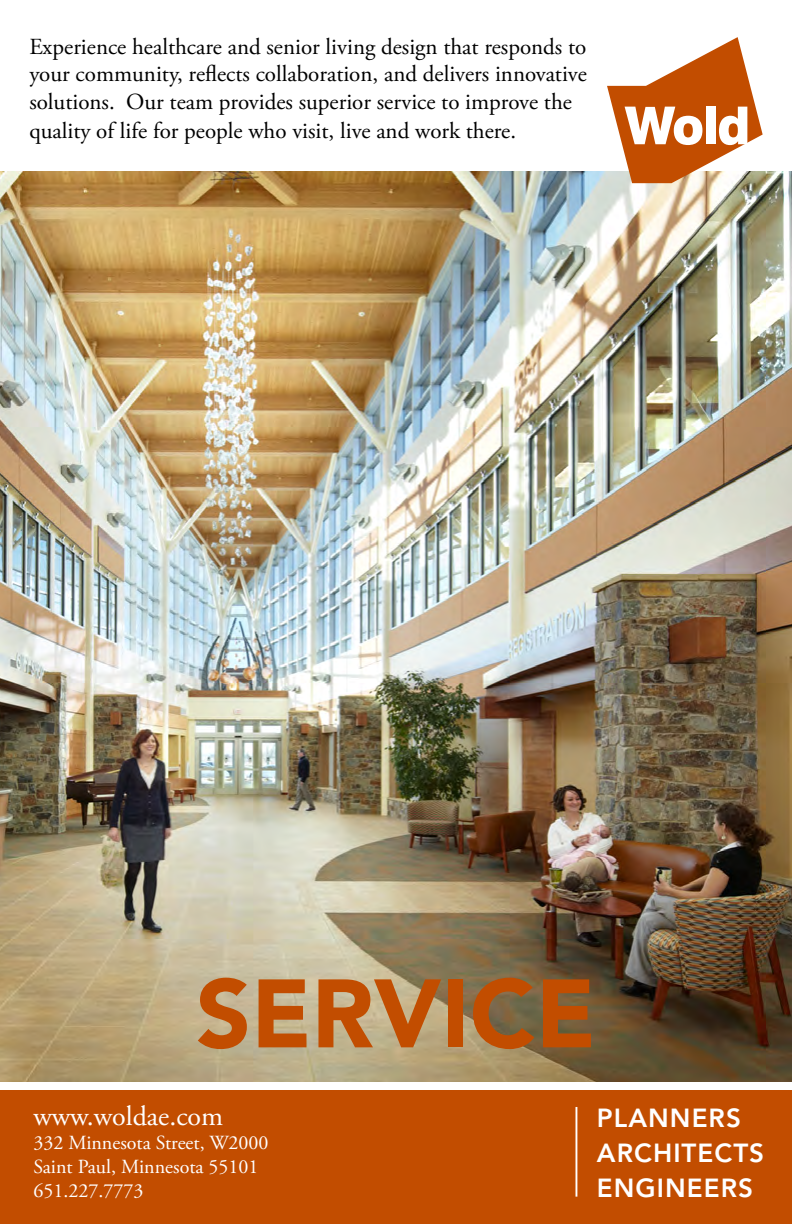
<style>
.page{position:relative;width:792px;height:1224px;background:#fff}
.page>*{position:absolute;margin:0;border:0;box-sizing:border-box;transform-origin:0 0}
.t1{font:900 96px "Avenir LT Pro";color:#c24d00}
.t2{font:28px "Adobe Garamond Pro";color:#fff}
.t3{font:800 26px/35px "Avenir LT Pro";letter-spacing:.04em;color:#fff}
.t4{font:23px/28px "Adobe Garamond Pro";color:#000}
.t5{font:20px/24px "Adobe Garamond Pro";color:#fff}
</style>
<div class="page">
<div style="left:0;top:1090px;width:792px;height:134px;background:#c24d00"></div>
<img style="left:0;top:171px;width:792px;height:910px">
<hr style="left:576px;top:1107px;width:1px;height:90px;background:#fff">
<svg style="left:607px;top:37px;width:156px;height:146px"></svg>
<p class="t4" style="left:29px;top:33px;width:559px">Experience healthcare and senior living design that responds to your community, reflects collaboration, and delivers innovative solutions. Our team provides superior service to improve the quality of life for people who visit, live and work there.</p>
<h1 class="t1" style="left:196px;top:956px;width:402px">SERVICE</h1>
<p class="t2" style="left:33px;top:1100px;width:191px">www.woldae.com</p>
<p class="t5" style="left:33px;top:1132px;width:237px">332 Minnesota Street, W2000<br>Saint Paul, Minnesota 55101<br>651.227.7773</p>
<p class="t3" style="left:597px;top:1100px;width:169px">PLANNERS<br>ARCHITECTS<br>ENGINEERS</p>
</div>
